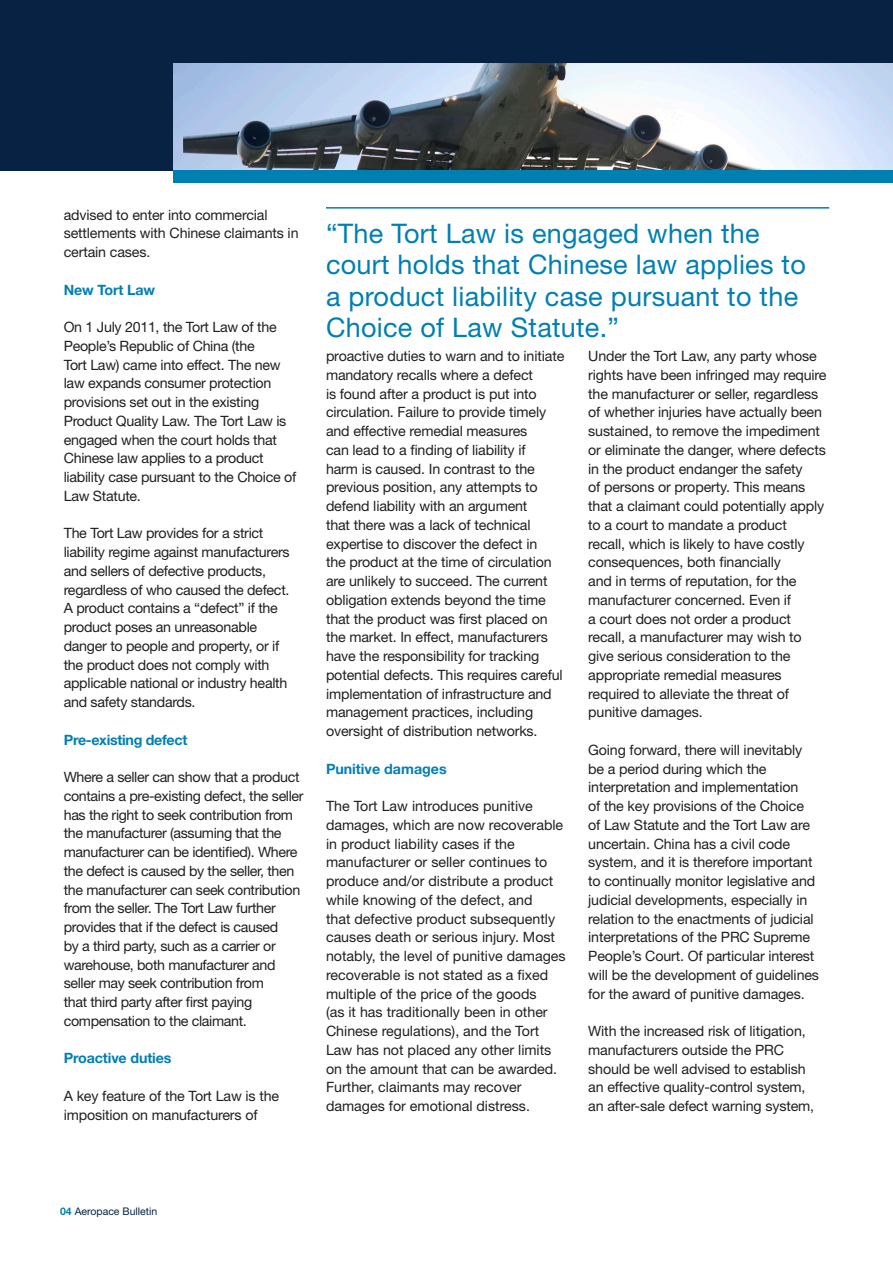
<style>
.page{position:relative;width:893px;height:1263px;background:#fff}
.page>*{position:absolute;margin:0;border:0;box-sizing:border-box;transform-origin:0 0}
.Pull_quotes{font:27px/31.5px "Helvetica Neue LT";letter-spacing:.01em;color:#007fb2}
.Body_Copy{font:14.25px/18.8px "Helvetica Neue LT";letter-spacing:-.01em;color:#231f20}
.Body_Copy-2{font:700 14.25px "Helvetica Neue LT";letter-spacing:-.01em;color:#007fb2}
.t1{font:10.5px "Helvetica Neue LT";color:#072242}
.s1{font-weight:700;color:#007fb2}
</style>
<div class="page">
<hr style="left:326px;top:207px;width:503px;height:2px;background:#007fb2">
<div style="left:0;top:0;width:893px;height:170px;background:#072242"></div>
<img style="left:174px;top:64px;width:719px;height:106px">
<div style="left:174px;top:170px;width:719px;height:13px;background:#007fb2"></div>
<p class="Body_Copy" style="left:64px;top:205px;width:236px">advised to enter into commercial settlements with Chinese claimants in certain cases.</p>
<p class="Body_Copy-2" style="left:64px;top:281px;width:93px">New Tort Law</p>
<p class="Body_Copy" style="left:64px;top:317px;width:234px">On 1 July 2011, the Tort Law of the<br>People’s Republic of China (the<br>Tort Law) came into effect. The new law expands consumer protection provisions set out in the existing<br>Product Quality Law. The Tort Law is engaged when the court holds that<br>Chinese law applies to a product liability case pursuant to the Choice of<br>Law Statute.</p>
<p class="Body_Copy" style="left:64px;top:524px;width:227px">The Tort Law provides for a strict liability regime against manufacturers and sellers of defective products, regardless of who caused the defect.<br>A product contains a “defect” if the product poses an unreasonable danger to people and property, or if the product does not comply with applicable national or industry health and safety standards.</p>
<p class="Body_Copy-2" style="left:64px;top:731px;width:125px">Pre-existing defect</p>
<p class="Body_Copy" style="left:64px;top:767px;width:241px">Where a seller can show that a product contains a pre-existing defect, the seller has the right to seek contribution from the manufacturer (assuming that the manufacturer can be identified). Where the defect is caused by the seller, then the manufacturer can seek contribution from the seller. The Tort Law further provides that if the defect is caused<br>by a third party, such as a carrier or warehouse, both manufacturer and seller may seek contribution from<br>that third party after first paying compensation to the claimant.</p>
<p class="Body_Copy-2" style="left:64px;top:1049px;width:109px">Proactive duties</p>
<p class="Body_Copy" style="left:64px;top:1086px;width:217px">A key feature of the Tort Law is the imposition on manufacturers of</p>
<p class="Pull_quotes" style="left:326px;top:217px;width:481px">“The Tort Law is engaged when the court holds that Chinese law applies to a product liability case pursuant to the Choice of Law Statute.”</p>
<p class="Body_Copy" style="left:326px;top:346px;width:240px">proactive duties to warn and to initiate mandatory recalls where a defect<br>is found after a product is put into circulation. Failure to provide timely and effective remedial measures<br>can lead to a finding of liability if<br>harm is caused. In contrast to the previous position, any attempts to defend liability with an argument<br>that there was a lack of technical expertise to discover the defect in<br>the product at the time of circulation are unlikely to succeed. The current obligation extends beyond the time that the product was first placed on the market. In effect, manufacturers have the responsibility for tracking potential defects. This requires careful implementation of infrastructure and management practices, including oversight of distribution networks.</p>
<p class="Body_Copy-2" style="left:326px;top:760px;width:122px">Punitive damages</p>
<p class="Body_Copy" style="left:326px;top:796px;width:241px">The Tort Law introduces punitive damages, which are now recoverable in product liability cases if the manufacturer or seller continues to produce and/or distribute a product while knowing of the defect, and<br>that defective product subsequently causes death or serious injury. Most notably, the level of punitive damages recoverable is not stated as a fixed multiple of the price of the goods<br>(as it has traditionally been in other Chinese regulations), and the Tort Law has not placed any other limits on the amount that can be awarded.<br>Further, claimants may recover damages for emotional distress.</p>
<p class="Body_Copy" style="left:588px;top:346px;width:240px">Under the Tort Law, any party whose rights have been infringed may require the manufacturer or seller, regardless of whether injuries have actually been sustained, to remove the impediment or eliminate the danger, where defects in the product endanger the safety<br>of persons or property. This means that a claimant could potentially apply to a court to mandate a product recall, which is likely to have costly consequences, both financially<br>and in terms of reputation, for the manufacturer concerned. Even if<br>a court does not order a product recall, a manufacturer may wish to give serious consideration to the appropriate remedial measures required to alleviate the threat of punitive damages.</p>
<p class="Body_Copy" style="left:588px;top:740px;width:232px">Going forward, there will inevitably be a period during which the interpretation and implementation<br>of the key provisions of the Choice of Law Statute and the Tort Law are uncertain. China has a civil code system, and it is therefore important to continually monitor legislative and judicial developments, especially in relation to the enactments of judicial interpretations of the PRC Supreme People’s Court. Of particular interest will be the development of guidelines for the award of punitive damages.</p>
<p class="Body_Copy" style="left:588px;top:1021px;width:227px">With the increased risk of litigation, manufacturers outside the PRC should be well advised to establish an effective quality-control system, an after-sale defect warning system,</p>
<p class="t1" style="left:60px;top:1205px;width:99px"><span class="s1">04</span> Aeropace Bulletin</p>
</div>
